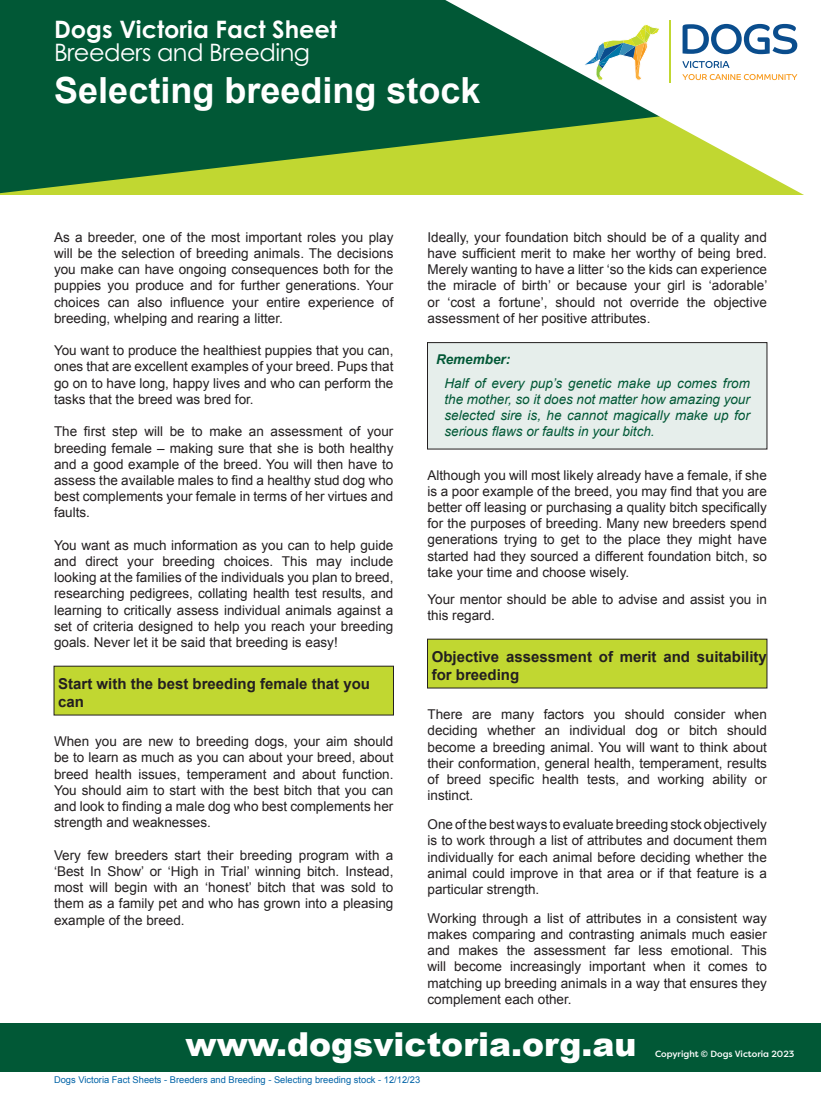
<style>
.page{position:relative;width:821px;height:1115px;background:#fff}
.page>*{position:absolute;margin:0;border:0;box-sizing:border-box;transform-origin:0 0}
.t1{font:700 36px "Arial";color:#fff}
.t2{font:900 33px "Arial";color:#fff}
.t3{font:700 24px "Century Gothic Pro";color:#fff}
.t4{font:24px "Century Gothic Pro";letter-spacing:-.02em;color:#fff}
.t5{font:700 15px/18px "Arial";color:#231f20}
.t6{font:13.5px/16.2px "Arial";color:#231f20;text-align:justify}
.t7{font:italic 13.5px/16.2px "Arial";color:#015836;text-align:justify}
.t8{font:italic 700 13.5px "Arial";color:#015836}
.t9{font:9.3px "Arial";color:#0163a7}
.t10{font:500 9px "Filson Pro";color:#fff}
</style>
<div class="page">
<div style="left:0;top:1022px;width:821px;height:49px;background:#015836"></div>
<div style="left:54px;top:666px;width:339px;height:48px;background:#c1d731"></div>
<div style="left:54px;top:665px;width:339px;height:50px;border:1px solid #231f20"></div>
<div style="left:427px;top:342px;width:340px;height:107px;background:#e6eeeb"></div>
<div style="left:427px;top:342px;width:340px;height:107px;border:1px solid #231f20"></div>
<div style="left:427px;top:639px;width:340px;height:48px;background:#c1d731"></div>
<svg style="left:0;top:0;width:445px;height:193px;background:#1a6835"></svg>
<svg style="left:445px;top:0;width:359px;height:195px"></svg>
<svg style="left:682px;top:24px;width:115px;height:30px"></svg>
<svg style="left:682px;top:61px;width:47px;height:7px"></svg>
<svg style="left:682px;top:74px;width:115px;height:6px"></svg>
<hr style="left:669px;top:21px;width:1px;height:62px;background:#c1d731">
<svg style="left:581px;top:24px;width:79px;height:56px"></svg>
<p class="t3" style="left:54px;top:15px;width:284px">Dogs Victoria Fact Sheet</p>
<p class="t4" style="left:54px;top:37px;width:257px">Breeders and Breeding</p>
<p class="t1" style="left:54px;top:67px;width:428px">Selecting breeding stock</p>
<p class="t6" style="left:54px;top:229px;width:341px">As a breeder, one of the most important roles you play will be the selection of breeding animals. The decisions you make can have ongoing consequences both for the puppies you produce and for further generations. Your choices can also influence your entire experience of breeding, whelping and rearing a litter.</p>
<p class="t6" style="left:54px;top:342px;width:341px">You want to produce the healthiest puppies that you can, ones that are excellent examples of your breed. Pups that go on to have long, happy lives and who can perform the tasks that the breed was bred for.</p>
<p class="t6" style="left:54px;top:423px;width:341px">The first step will be to make an assessment of your breeding female – making sure that she is both healthy and a good example of the breed. You will then have to assess the available males to find a healthy stud dog who best complements your female in terms of her virtues and faults.</p>
<p class="t6" style="left:54px;top:537px;width:341px">You want as much information as you can to help guide and direct your breeding choices. This may include looking at the families of the individuals you plan to breed, researching pedigrees, collating health test results, and learning to critically assess individual animals against a set of criteria designed to help you reach your breeding goals. Never let it be said that breeding is easy!</p>
<p class="t5" style="left:58px;top:674px;width:313px">Start with the best breeding female that you can</p>
<p class="t6" style="left:54px;top:733px;width:341px">When you are new to breeding dogs, your aim should be to learn as much as you can about your breed, about breed health issues, temperament and about function.<br>You should aim to start with the best bitch that you can and look to finding a male dog who best complements her strength and weaknesses.</p>
<p class="t6" style="left:54px;top:846px;width:341px">Very few breeders start their breeding program with a ‘Best In Show’ or ‘High in Trial’ winning bitch. Instead, most will begin with an ‘honest’ bitch that was sold to them as a family pet and who has grown into a pleasing example of the breed.</p>
<p class="t6" style="left:427px;top:229px;width:341px">Ideally, your foundation bitch should be of a quality and have sufficient merit to make her worthy of being bred.<br>Merely wanting to have a litter ‘so the kids can experience the miracle of birth’ or because your girl is ‘adorable’ or ‘cost a fortune’, should not override the objective assessment of her positive attributes.</p>
<p class="t8" style="left:436px;top:350px;width:76px">Remember:</p>
<p class="t7" style="left:444px;top:375px;width:307px">Half of every pup’s genetic make up comes from the mother, so it does not matter how amazing your selected sire is, he cannot magically make up for serious flaws or faults in your bitch.</p>
<p class="t6" style="left:427px;top:466px;width:341px">Although you will most likely already have a female, if she is a poor example of the breed, you may find that you are better off leasing or purchasing a quality bitch specifically for the purposes of breeding. Many new breeders spend generations trying to get to the place they might have started had they sourced a different foundation bitch, so take your time and choose wisely.</p>
<p class="t6" style="left:427px;top:591px;width:341px">Your mentor should be able to advise and assist you in this regard.</p>
<p class="t5" style="left:432px;top:647px;width:337px">Objective assessment of merit and suitability for breeding</p>
<p class="t6" style="left:427px;top:706px;width:341px">There are many factors you should consider when deciding whether an individual dog or bitch should become a breeding animal. You will want to think about their conformation, general health, temperament, results of breed specific health tests, and working ability or instinct.</p>
<p class="t6" style="left:427px;top:816px;width:341px">One of the best ways to evaluate breeding stock objectively is to work through a list of attributes and document them individually for each animal before deciding whether the animal could improve in that area or if that feature is a particular strength.</p>
<p class="t6" style="left:427px;top:909px;width:341px">Working through a list of attributes in a consistent way makes comparing and contrasting animals much easier and makes the assessment far less emotional. This will become increasingly important when it comes to matching up breeding animals in a way that ensures they complement each other.</p>
<p class="t2" style="left:185px;top:1019px;width:452px">www.dogsvictoria.org.au</p>
<p class="t9" style="left:54px;top:1073px;width:368px">Dogs Victoria Fact Sheets - Breeders and Breeding - Selecting breeding stock - 12/12/23</p>
<p class="t10" style="left:655px;top:1046px;width:141px">Copyright © Dogs Victoria 2023</p>
</div>
